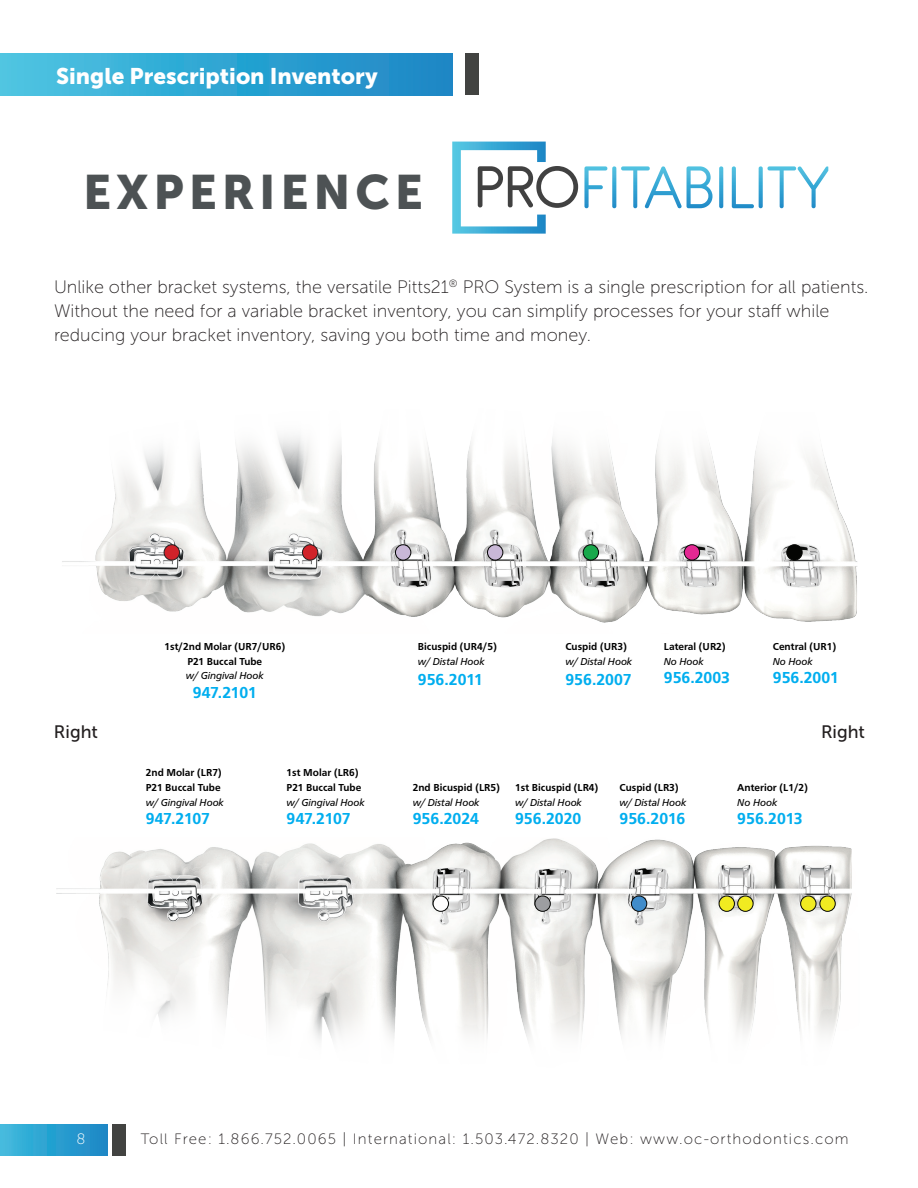
<style>
.page{position:relative;width:918px;height:1188px;background:#fff}
.page>*{position:absolute;margin:0;border:0;box-sizing:border-box;transform-origin:0 0}
.t1{font:48px "Museo Sans 900";letter-spacing:.1em;color:#4d5254}
.t2{font:22.5px "Museo Sans 900";color:#fff}
.t3{font:18px/24px "Museo Sans 100";color:#231f20}
.t4{font:18px "Museo Sans 500";color:#231f20}
.t5{font:700 16.5px "Carto Gothic Std";color:#00aeef}
.t6{font:15px "Museo Sans 100";letter-spacing:.075em;color:#231f20}
.t7{font:15px "Museo Sans 100";color:#fff}
.t8{font:700 10.5px/14.9px "Carto Gothic Std";color:#000}
.t9{font:italic 10.5px "Carto Gothic Std";color:#000}
</style>
<div class="page">
<svg style="left:0;top:1124px;width:108px;height:32px;background:#2ca0d0"></svg>
<div style="left:112px;top:1124px;width:14px;height:32px;background:#424341"></div>
<svg style="left:0;top:53px;width:452px;height:42px;background:#31a5d3"></svg>
<div style="left:466px;top:53px;width:13px;height:42px;background:#424341"></div>
<img style="left:56px;top:838px;width:796px;height:202px">
<div style="left:801px;top:896px;width:15px;height:15px;background:#f1eb21;border-radius:50%"></div>
<div style="left:800px;top:896px;width:16px;height:16px;border:1px solid #040503;border-radius:50%"></div>
<div style="left:719px;top:896px;width:15px;height:15px;background:#f1eb21;border-radius:50%"></div>
<div style="left:719px;top:896px;width:16px;height:16px;border:1px solid #040503;border-radius:50%"></div>
<div style="left:820px;top:896px;width:15px;height:15px;background:#f1eb21;border-radius:50%"></div>
<div style="left:819px;top:896px;width:17px;height:16px;border:1px solid #040503;border-radius:50%"></div>
<div style="left:738px;top:896px;width:15px;height:15px;background:#f1eb21;border-radius:50%"></div>
<div style="left:737px;top:896px;width:17px;height:16px;border:1px solid #040503;border-radius:50%"></div>
<div style="left:631px;top:896px;width:16px;height:15px;background:#418cca;border-radius:50%"></div>
<div style="left:631px;top:896px;width:16px;height:16px;border:1px solid #040503;border-radius:50%"></div>
<div style="left:535px;top:896px;width:15px;height:15px;background:#9d9ea1;border-radius:50%"></div>
<div style="left:535px;top:896px;width:16px;height:16px;border:1px solid #040503;border-radius:50%"></div>
<div style="left:433px;top:896px;width:15px;height:15px;background:#fffefe;border-radius:50%"></div>
<div style="left:433px;top:896px;width:16px;height:16px;border:1px solid #040503;border-radius:50%"></div>
<img style="left:62px;top:436px;width:796px;height:187px">
<div style="left:787px;top:545px;width:15px;height:15px;background:#040503;border-radius:50%"></div>
<div style="left:786px;top:544px;width:17px;height:17px;border:1px solid #040503;border-radius:50%"></div>
<div style="left:684px;top:545px;width:16px;height:15px;background:#e42893;border-radius:50%"></div>
<div style="left:684px;top:544px;width:16px;height:17px;border:1px solid #040503;border-radius:50%"></div>
<div style="left:583px;top:545px;width:16px;height:15px;background:#18a84b;border-radius:50%"></div>
<div style="left:583px;top:544px;width:16px;height:17px;border:1px solid #040503;border-radius:50%"></div>
<div style="left:487px;top:545px;width:16px;height:15px;background:#c9b8d7;border-radius:50%"></div>
<div style="left:487px;top:544px;width:16px;height:17px;border:1px solid #040503;border-radius:50%"></div>
<div style="left:395px;top:545px;width:16px;height:15px;background:#c9b8d7;border-radius:50%"></div>
<div style="left:395px;top:544px;width:16px;height:17px;border:1px solid #040503;border-radius:50%"></div>
<div style="left:302px;top:545px;width:16px;height:15px;background:#d1232a;border-radius:50%"></div>
<div style="left:302px;top:544px;width:16px;height:17px;border:1px solid #231f20;border-radius:50%"></div>
<div style="left:164px;top:545px;width:15px;height:15px;background:#d1232a;border-radius:50%"></div>
<div style="left:164px;top:544px;width:16px;height:17px;border:1px solid #231f20;border-radius:50%"></div>
<svg style="left:452px;top:142px;width:126px;height:92px"></svg>
<svg style="left:621px;top:166px;width:175px;height:42px"></svg>
<p class="t2" style="left:56px;top:63px;width:323px">Single Prescription Inventory</p>
<h1 class="t1" style="left:83px;top:164px;width:341px">EXPERIENCE</h1>
<p class="t3" style="left:54px;top:275px;width:816px">Unlike other bracket systems, the versatile Pitts21<sup>®</sup> PRO System is a single prescription for all patients.<br>Without the need for a variable bracket inventory, you can simplify processes for your staff while reducing your bracket inventory, saving you both time and money.</p>
<p class="t8" style="left:165px;top:639px;width:122px;text-align:center">1st/2nd Molar (UR7/UR6)<br>P21 Buccal Tube</p>
<p class="t9" style="left:186px;top:670px;width:80px">w/ Gingival Hook</p>
<p class="t5" style="left:193px;top:683px;width:66px">947.2101</p>
<p class="t8" style="left:418px;top:639px;width:80px">Bicuspid (UR4/5)</p>
<p class="t9" style="left:418px;top:655px;width:68px">w/ Distal Hook</p>
<p class="t5" style="left:418px;top:670px;width:67px">956.2011</p>
<p class="t8" style="left:565px;top:639px;width:63px">Cuspid (UR3)</p>
<p class="t9" style="left:565px;top:655px;width:68px">w/ Distal Hook</p>
<p class="t5" style="left:565px;top:670px;width:68px">956.2007</p>
<p class="t8" style="left:664px;top:639px;width:63px">Lateral (UR2)</p>
<p class="t9" style="left:664px;top:655px;width:42px">No Hook</p>
<p class="t5" style="left:664px;top:668px;width:68px">956.2003</p>
<p class="t8" style="left:773px;top:639px;width:65px">Central (UR1)</p>
<p class="t9" style="left:773px;top:655px;width:42px">No Hook</p>
<p class="t5" style="left:773px;top:668px;width:68px">956.2001</p>
<p class="t4" style="left:54px;top:722px;width:45px">Right</p>
<p class="t4" style="left:821px;top:722px;width:45px">Right</p>
<p class="t8" style="left:146px;top:766px;width:77px">2nd Molar (LR7)<br>P21 Buccal Tube</p>
<p class="t9" style="left:146px;top:797px;width:80px">w/ Gingival Hook</p>
<p class="t5" style="left:146px;top:809px;width:66px">947.2107</p>
<p class="t8" style="left:287px;top:766px;width:76px">1st Molar (LR6)<br>P21 Buccal Tube</p>
<p class="t9" style="left:287px;top:797px;width:80px">w/ Gingival Hook</p>
<p class="t5" style="left:287px;top:809px;width:66px">947.2107</p>
<p class="t8" style="left:413px;top:780px;width:89px">2nd Bicuspid (LR5)</p>
<p class="t9" style="left:413px;top:797px;width:68px">w/ Distal Hook</p>
<p class="t5" style="left:413px;top:809px;width:68px">956.2024</p>
<p class="t8" style="left:515px;top:780px;width:85px">1st Bicuspid (LR4)</p>
<p class="t9" style="left:515px;top:797px;width:68px">w/ Distal Hook</p>
<p class="t5" style="left:515px;top:809px;width:68px">956.2020</p>
<p class="t8" style="left:620px;top:780px;width:61px">Cuspid (LR3)</p>
<p class="t9" style="left:620px;top:797px;width:68px">w/ Distal Hook</p>
<p class="t5" style="left:620px;top:809px;width:67px">956.2016</p>
<p class="t8" style="left:737px;top:780px;width:72px">Anterior (L1/2)</p>
<p class="t9" style="left:737px;top:797px;width:42px">No Hook</p>
<p class="t5" style="left:737px;top:809px;width:67px">956.2013</p>
<p class="t7" style="left:76px;top:1131px;width:11px">8</p>
<p class="t6" style="left:141px;top:1131px;width:709px">Toll Free: 1.866.752.0065 | International: 1.503.472.8320 | Web: www.oc-orthodontics.com</p>
</div>
